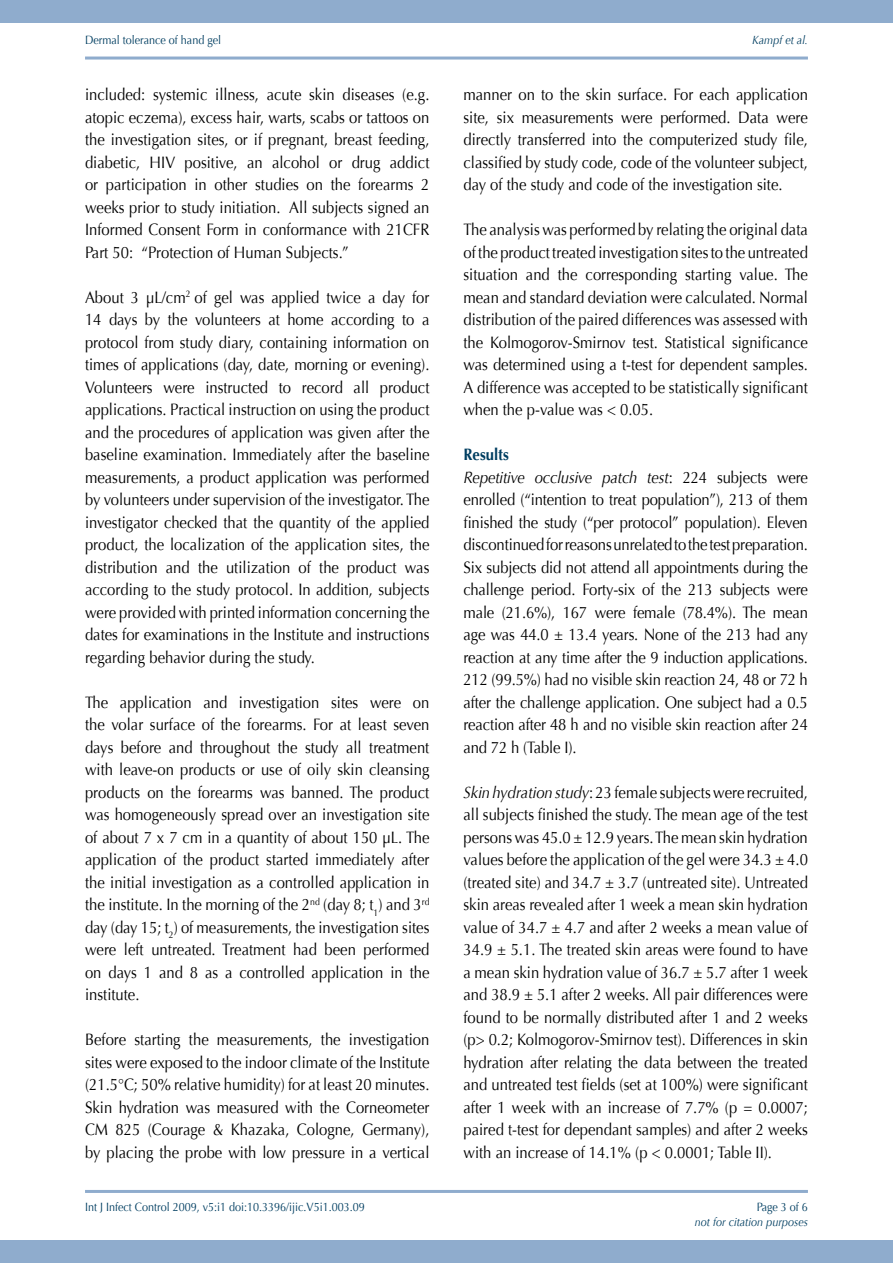
<style>
.page{position:relative;width:893px;height:1263px;background:#fff}
.page>*{position:absolute;margin:0;border:0;box-sizing:border-box;transform-origin:0 0}
.t1{font:16.5px/22.5px "Optima";letter-spacing:-.01em;color:#000;text-align:justify;scale:.9 1}
.t2{font:12px "Optima";color:#003e61;scale:.9 1}
.t3{font:italic 12px "Optima";color:#003e61;scale:.9 1}
.s1{font-weight:700;color:#003e61}
.s2{font-style:italic}
</style>
<div class="page">
<div style="left:0;top:0;width:893px;height:23px;background:#8faccd"></div>
<div style="left:0;top:1240px;width:893px;height:23px;background:#8faccd"></div>
<hr style="left:85px;top:1190px;width:723px;height:3px;background:#8faccd">
<hr style="left:85px;top:57px;width:723px;height:3px;background:#8faccd">
<p class="t2" style="left:85px;top:33px;width:153px">Dermal tolerance of hand gel</p>
<p class="t3" style="left:752px;top:33px;width:64px">Kampf et al.</p>
<p class="t1" style="left:85px;top:84px;width:384px">included: systemic illness, acute skin diseases (e.g. atopic eczema), excess hair, warts, scabs or tattoos on the investigation sites, or if pregnant, breast feeding, diabetic, HIV positive, an alcohol or drug addict or participation in other studies on the forearms 2 weeks prior to study initiation. All subjects signed an Informed Consent Form in conformance with 21CFR Part 50: “Protection of Human Subjects.”</p>
<p class="t1" style="left:85px;top:286px;width:384px">About 3 µL/cm<sup>2</sup> of gel was applied twice a day for 14 days by the volunteers at home according to a protocol from study diary, containing information on times of applications (day, date, morning or evening).<br>Volunteers were instructed to record all product applications. Practical instruction on using the product and the procedures of application was given after the baseline examination. Immediately after the baseline measurements, a product application was performed by volunteers under supervision of the investigator. The investigator checked that the quantity of the applied product, the localization of the application sites, the distribution and the utilization of the product was according to the study protocol. In addition, subjects were provided with printed information concerning the dates for examinations in the Institute and instructions regarding behavior during the study.</p>
<p class="t1" style="left:85px;top:691px;width:384px">The application and investigation sites were on the volar surface of the forearms. For at least seven days before and throughout the study all treatment with leave-on products or use of oily skin cleansing products on the forearms was banned. The product was homogeneously spread over an investigation site of about 7 x 7 cm in a quantity of about 150 µL. The application of the product started immediately after the initial investigation as a controlled application in the institute. In the morning of the 2<sup>nd</sup> (day 8; t<sub>1</sub>) and 3<sup>rd </sup>day (day 15; t<sub>2</sub>) of measurements, the investigation sites were left untreated. Treatment had been performed on days 1 and 8 as a controlled application in the institute.</p>
<p class="t1" style="left:85px;top:1029px;width:384px">Before starting the measurements, the investigation sites were exposed to the indoor climate of the Institute (21.5°C; 50% relative humidity) for at least 20 minutes.<br>Skin hydration was measured with the Corneometer CM 825 (Courage &amp; Khazaka, Cologne, Germany), by placing the probe with low pressure in a vertical</p>
<p class="t1" style="left:463px;top:84px;width:384px">manner on to the skin surface. For each application site, six measurements were performed. Data were directly transferred into the computerized study file, classified by study code, code of the vol- unteer subject, day of the study and code of the investigation site.</p>
<p class="t1" style="left:463px;top:219px;width:384px">The analysis was performed by relating the original data of the product treated investigation sites to the untreated situation and the corresponding starting value. The mean and standard deviation were calculated. Normal distribution of the paired differences was assessed with the Kolmogorov-Smirnov test. Statistical significance was determined using a t-test for dependent samples.<br>A difference was accepted to be statistically significant when the p-value was &lt; 0.05.</p>
<p class="t1" style="left:463px;top:444px;width:384px;text-align:left"><span class="s1">Results<br></span><span class="s2">Repetitive occlusive patch test</span>: 224 subjects were enrolled (“intention to treat population”), 213 of them finished the study (“per protocol” population). Eleven discontinued for reasons unrelated to the test preparation.<br>Six subjects did not attend all appointments during the challenge period. Forty-six of the 213 subjects were male (21.6%), 167 were female (78.4%). The mean age was 44.0 ± 13.4 years. None of the 213 had any reaction at any time after the 9 induction applications.<br>212 (99.5%) had no visible skin reaction 24, 48 or 72 h after the challenge application. One subject had a 0.5 reaction after 48 h and no visible skin reaction after 24 and 72 h (Table I).</p>
<p class="t1" style="left:463px;top:781px;width:384px"><span class="s2">Skin hydration study</span>: 23 female subjects were recruited, all subjects finished the study. The mean age of the test persons was 45.0 ± 12.9 years. The mean skin hydration values before the application of the gel were 34.3 ± 4.0 (treated site) and 34.7 ± 3.7 (untreated site). Untreated skin areas revealed after 1 week a mean skin hydration value of 34.7 ± 4.7 and after 2 weeks a mean value of 34.9 ± 5.1. The treated skin areas were found to have a mean skin hydration value of 36.7 ± 5.7 after 1 week and 38.9 ± 5.1 after 2 weeks. All pair differences were found to be normally distributed after 1 and 2 weeks (p&gt; 0.2; Kolmogorov-Smirnov test). Differences in skin hydration after relating the data between the treated and untreated test fields (set at 100%) were significant after 1 week with an increase of 7.7% (p = 0.0007; paired t-test for dependant samples) and after 2 weeks with an increase of 14.1% (p &lt; 0.0001; Table II).</p>
<p class="t2" style="left:85px;top:1200px;width:312px">Int J Infect Control 2009, v5:i1 doi:10.3396/ijic.V5i1.003.09</p>
<p class="t2" style="left:757px;top:1200px;width:58px">Page of 6</p>
<p class="t3" style="left:695px;top:1215px;width:127px">not for citation purposes</p>
</div>
